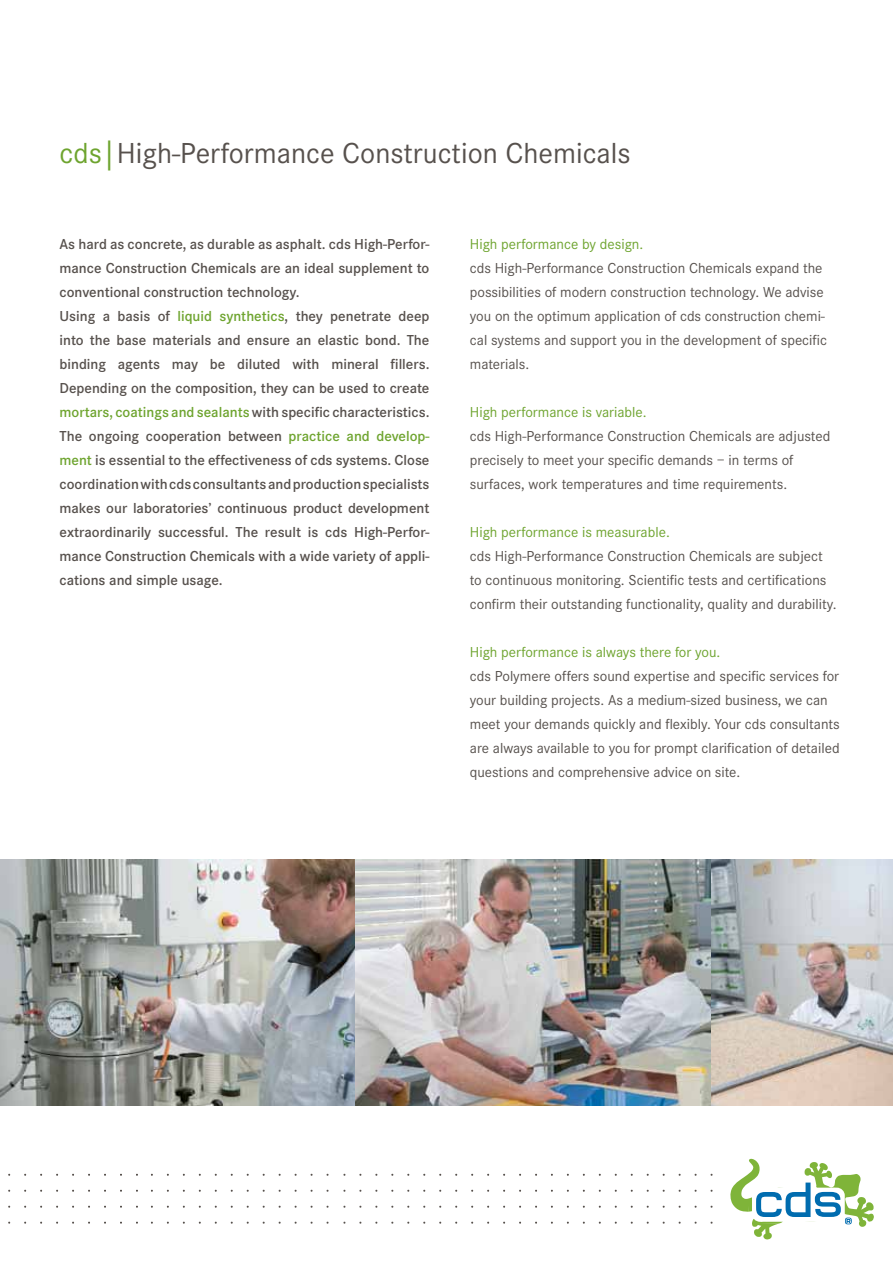
<style>
.page{position:relative;width:893px;height:1263px;background:#fff}
.page>*{position:absolute;margin:0;border:0;box-sizing:border-box;transform-origin:0 0}
.t1{font:30px "Corporate S";color:#57514d}
.t2{font:15px/24px "Corporate S";color:#57514d}
.t3{font:600 15px/24px "Corporate S";color:#57514d}
.t4{font:15px "Corporate S";color:#6ea42f}
.s1{color:#6ea42f}
</style>
<div class="page">
<img style="left:0;top:859px;width:893px;height:247px">
<svg style="left:730px;top:1158px;width:144px;height:81px"></svg>
<h1 class="t1" style="left:60px;top:136px;width:573px"><span class="s1">cds|</span>High-Performance Construction Chemicals</h1>
<p class="t3" style="left:60px;top:232px;width:371px">As hard as concrete, as durable as asphalt. cds High-Perfor&shy;mance Construction Chemicals are an ideal supplement to conventional construction technology.<br>Using a basis of <span class="s1">liquid synthetics</span>, they penetrate deep into the base materials and ensure an elastic bond. The binding agents may be diluted with mineral fillers.<br>Depending on the composition, they can be used to create <span class="s1">mortars, coatings and sealants</span> with specific characteristics.<br>The ongoing cooperation between <span class="s1">practice and develop&shy;ment</span> is essential to the effectiveness of cds systems. Close coordination with cds consultants and production specialists makes our laboratories’ continuous product development extraordinarily successful. The result is cds High-Perfor&shy;mance Construction Chemicals with a wide variety of appli&shy;cations and simple usage.</p>
<p class="t4" style="left:470px;top:236px;width:175px">High performance by design.</p>
<p class="t2" style="left:470px;top:257px;width:359px">cds High‑Performance Construction Chemicals expand the possibilities of modern construction technology. We advise you on the optimum application of cds construction chemi&shy;cal systems and support you in the development of specific materials.</p>
<p class="t4" style="left:470px;top:404px;width:178px">High performance is variable.</p>
<p class="t2" style="left:470px;top:425px;width:362px">cds High-Performance Construction Chemicals are adjusted precisely to meet your specific demands – in terms of surfaces, work temperatures and time requirements.</p>
<p class="t4" style="left:470px;top:524px;width:201px">High performance is measurable.</p>
<p class="t2" style="left:470px;top:545px;width:368px">cds High-Performance Construction Chemicals are subject to continuous monitoring. Scientific tests and certifications confirm their outstanding functionality, quality and durability.</p>
<p class="t4" style="left:470px;top:644px;width:252px">High performance is always there for you.</p>
<p class="t2" style="left:470px;top:665px;width:371px">cds Polymere offers sound expertise and specific services for your building projects. As a medium-sized business, we can meet your demands quickly and flexibly. Your cds consultants are always available to you for prompt clarification of detailed questions and comprehensive advice on site.</p>
</div>
